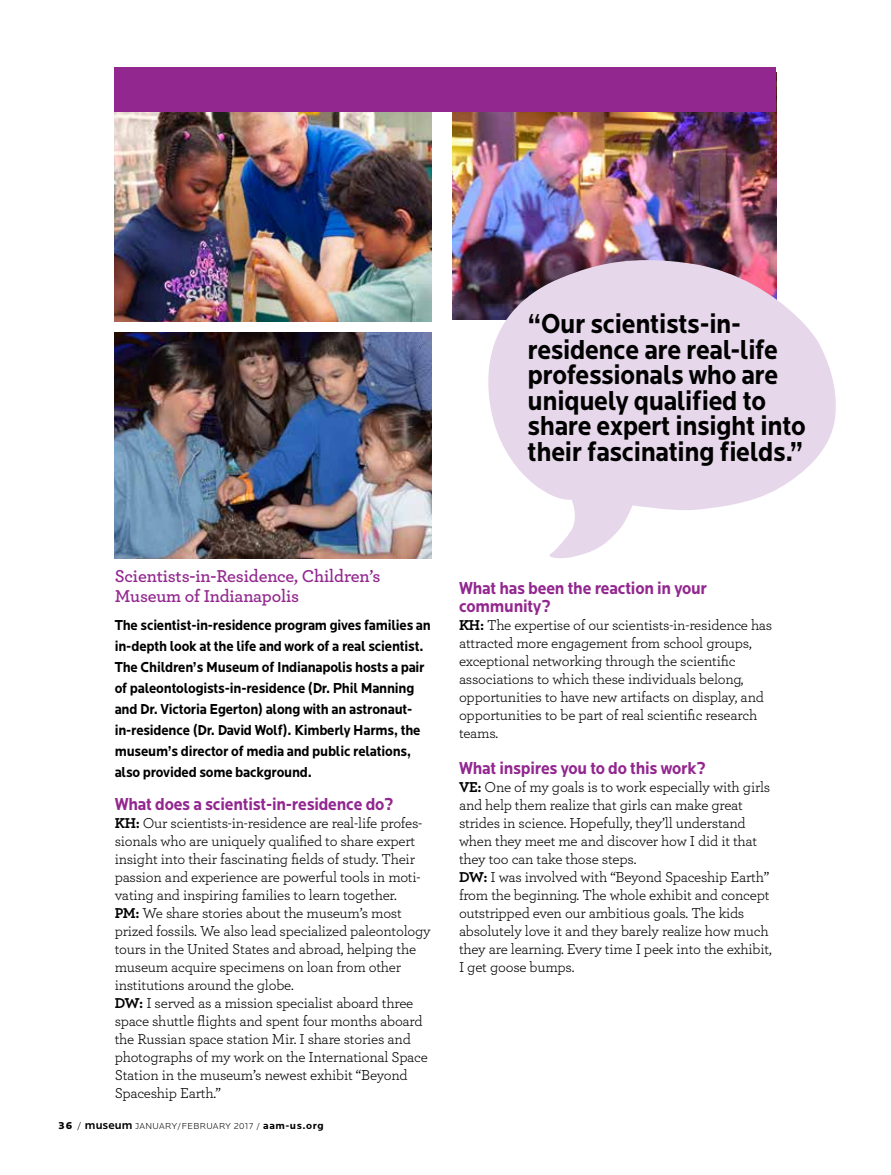
<style>
.page{position:relative;width:891px;height:1175px;background:#fff}
.page>*{position:absolute;margin:0;border:0;box-sizing:border-box;transform-origin:0 0}
.t1{font:700 28.5px/25.5px "Locator";letter-spacing:-.015em;color:#000;scale:.9 1}
.t2{font:700 18px/18px "Locator";letter-spacing:-.015em;color:#92278f;scale:.9 1}
.t3{font:600 18px/19.5px "Archer";letter-spacing:-.01em;color:#92278f}
.t4{font:15px/18px "Archer";letter-spacing:-.015em;color:#000}
.t5{font:700 15px/21px "Locator";letter-spacing:-.015em;color:#000;scale:.9 1}
.t6{font:300 9px "Locator";letter-spacing:.045em;color:#000}
.s1{font-weight:700}
.s2{font-weight:900;font-size:10.5px}
.s3{font-size:10.5px}
.s4{font-weight:500;font-size:12px}
.s5{font-weight:700;font-size:10.5px}
</style>
<div class="page">
<img style="left:115px;top:112px;width:317px;height:210px">
<img style="left:452px;top:112px;width:324px;height:207px">
<img style="left:115px;top:333px;width:317px;height:225px">
<svg style="left:485px;top:260px;width:351px;height:299px;fill:#e6d7ea"></svg>
<div style="left:115px;top:68px;width:661px;height:44px;background:#92278f"></div>
<h2 class="t1" style="left:528px;top:312px;width:311px">“Our scientists-in&shy;residence are real-life professionals who are uniquely qualified to share expert insight into their fascinating fields.”</h2>
<h2 class="t3" style="left:115px;top:565px;width:267px">Scientists-in-Residence, Children’s<br>Museum of Indianapolis</h2>
<p class="t5" style="left:115px;top:614px;width:353px">The scientist-in-residence program gives families an in-depth look at the life and work of a real scientist.<br>The Children’s Museum of Indianapolis hosts a pair of paleontologists-in-residence (Dr. Phil Manning and Dr. Victoria Egerton) along with an astronaut&shy;in-residence (Dr. David Wolf). Kimberly Harms, the museum’s director of media and public relations, also provided some background.</p>
<h2 class="t2" style="left:115px;top:795px;width:311px">What does a scientist-in-residence do?</h2>
<h3 class="t4" style="left:115px;top:813px;width:309px"><span class="s1">KH:</span> Our scientists-in-residence are real-life profes-</h3>
<p class="t4" style="left:115px;top:831px;width:307px">sionals who are uniquely qualified to share expert insight into their fascinating fields of study. Their passion and experience are powerful tools in moti&shy;vating and inspiring families to learn together.</p>
<h3 class="t4" style="left:115px;top:903px;width:289px"><span class="s1">PM:</span> We share stories about the museum’s most</h3>
<p class="t4" style="left:115px;top:921px;width:318px">prized fossils. We also lead specialized paleontology tours in the United States and abroad, helping the museum acquire specimens on loan from other institutions around the globe.</p>
<h3 class="t4" style="left:115px;top:993px;width:300px"><span class="s1">DW:</span> I served as a mission specialist aboard three</h3>
<p class="t4" style="left:115px;top:1011px;width:315px">space shuttle flights and spent four months aboard the Russian space station Mir. I share stories and photographs of my work on the International Space Station in the museum’s newest exhibit “Beyond Spaceship Earth.”</p>
<h1 class="t6" style="left:58px;top:1121px;width:267px"><span class="s2">36</span> <span class="s3">/</span> <span class="s4">museum</span> JANUARY/FEBRUARY 2017 / <span class="s5">aam-us.or g</span></h1>
<h2 class="t2" style="left:459px;top:579px;width:277px">What has been the reaction in your community?</h2>
<h3 class="t4" style="left:459px;top:615px;width:315px"><span class="s1">KH:</span> The expertise of our scientists-in-residence has</h3>
<p class="t4" style="left:459px;top:633px;width:306px">attracted more engagement from school groups, exceptional networking through the scientific associations to which these individuals belong, opportunities to have new artifacts on display, and opportunities to be part of real scientific research teams.</p>
<h2 class="t2" style="left:459px;top:759px;width:276px">What inspires you to do this work?</h2>
<h3 class="t4" style="left:459px;top:777px;width:313px"><span class="s1">VE:</span> One of my goals is to work especially with girls</h3>
<p class="t4" style="left:459px;top:795px;width:300px">and help them realize that girls can make great strides in science. Hopefully, they’ll understand when they meet me and discover how I did it that they too can take those steps.</p>
<h3 class="t4" style="left:459px;top:867px;width:312px"><span class="s1">DW:</span> I was involved with “Beyond Spaceship Earth”</h3>
<p class="t4" style="left:459px;top:885px;width:314px">from the beginning. The whole exhibit and concept outstripped even our ambitious goals. The kids absolutely love it and they barely realize how much they are learning. Every time I peek into the exhibit, I get goose bumps.</p>
</div>
